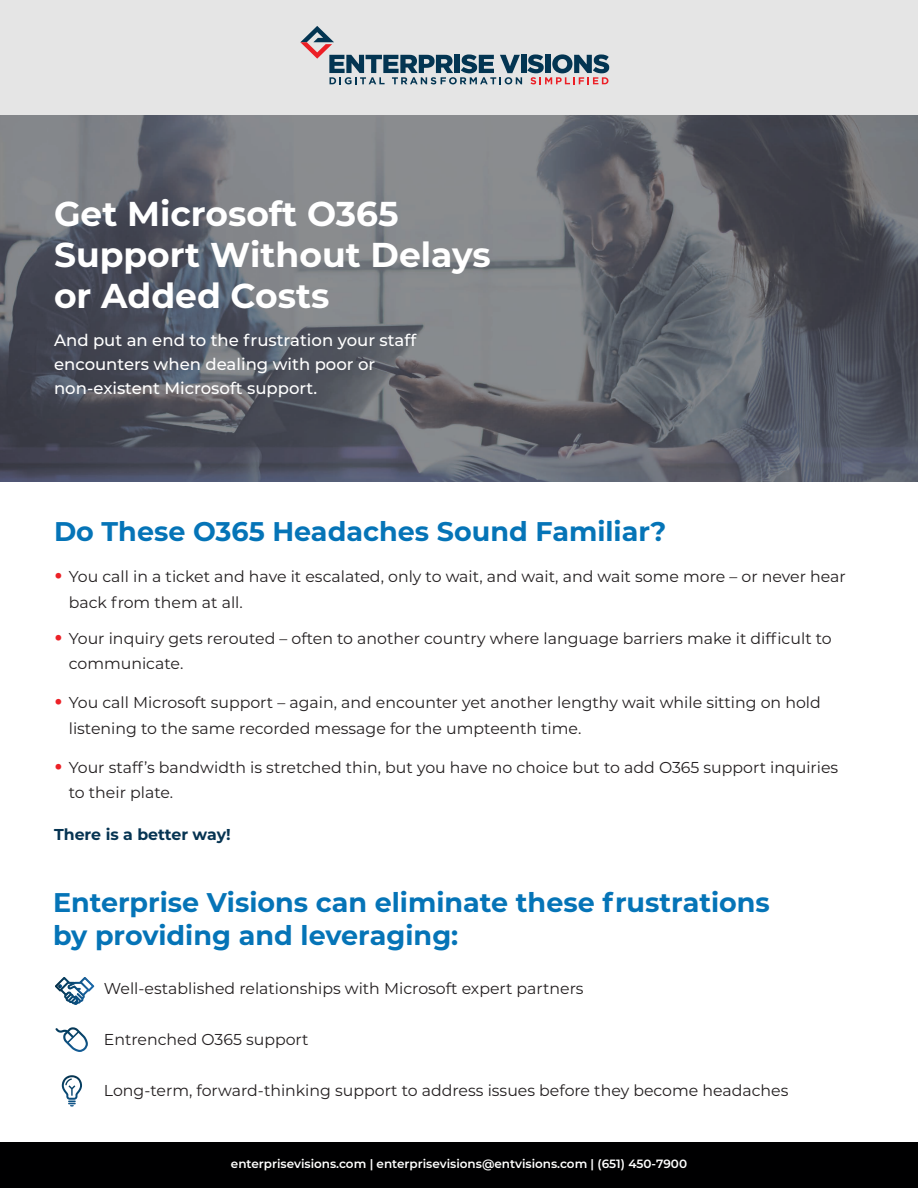
<style>
.page{position:relative;width:918px;height:1188px;background:#fff}
.page>*{position:absolute;margin:0;border:0;box-sizing:border-box;transform-origin:0 0}
.t1{font:700 34.5px/41.4px "Montserrat";color:#fff}
.t2{font:700 27px/33px "Montserrat";color:#0574b7}
.t3{font:500 16.5px/24px "Montserrat";color:#fff}
.t4{font:15.75px/25.5px "Montserrat";color:#231f20}
.t5{font:700 15.75px "Montserrat";color:#063452}
.t6{font:600 12px "Montserrat";color:#fff}
.s1{font-weight:700;font-size:22.5px;color:#ec2127}
</style>
<div class="page">
<img style="left:0;top:115px;width:918px;height:366px">
<div style="left:0;top:1143px;width:918px;height:45px;background:#000001"></div>
<svg style="left:55px;top:977px;width:39px;height:28px"></svg>
<svg style="left:55px;top:1027px;width:33px;height:25px"></svg>
<svg style="left:62px;top:1075px;width:20px;height:32px"></svg>
<div style="left:0;top:0;width:918px;height:115px;background:#e5e5e5"></div>
<svg style="left:300px;top:26px;width:309px;height:58px"></svg>
<p class="t1" style="left:54px;top:191px;width:438px">Get Microsoft O365<br>Support Without Delays or Added Costs</p>
<p class="t3" style="left:54px;top:328px;width:364px">And put an end to the frustration your staff encounters when dealing with poor or non-existent Microsoft support.</p>
<p class="t2" style="left:54px;top:513px;width:614px">Do These O365 Headaches Sound Familiar?</p>
<p class="t4" style="left:69px;top:563px;width:778px;text-indent:-14px"><span class="s1">•</span> You call in a ticket and have it escalated, only to wait, and wait, and wait some more – or never hear back from them at all.</p>
<p class="t4" style="left:69px;top:625px;width:765px;text-indent:-14px"><span class="s1">•</span> Your inquiry gets rerouted – often to another country where language barriers make it difficult to communicate.</p>
<p class="t4" style="left:69px;top:689px;width:754px;text-indent:-14px"><span class="s1">•</span> You call Microsoft support – again, and encounter yet another lengthy wait while sitting on hold listening to the same recorded message for the umpteenth time.</p>
<p class="t4" style="left:69px;top:754px;width:771px;text-indent:-14px"><span class="s1">•</span> Your staff’s bandwidth is stretched thin, but you have no choice but to add O365 support inquiries to their plate.</p>
<p class="t5" style="left:54px;top:823px;width:178px">There is a better way!</p>
<p class="t2" style="left:53px;top:884px;width:718px">Enterprise Visions can eliminate these frustrations by providing and leveraging:</p>
<p class="t4" style="left:104px;top:975px;width:481px">Well-established relationships with Microsoft expert partners</p>
<p class="t4" style="left:104px;top:1026px;width:206px">Entrenched O365 support</p>
<p class="t4" style="left:104px;top:1077px;width:686px">Long-term, forward-thinking support to address issues before they become headaches</p>
<p class="t6" style="left:231px;top:1155px;width:458px">enterprisevisions.com | enterprisevisions@entvisions.com | (651) 450-7900</p>
</div>
